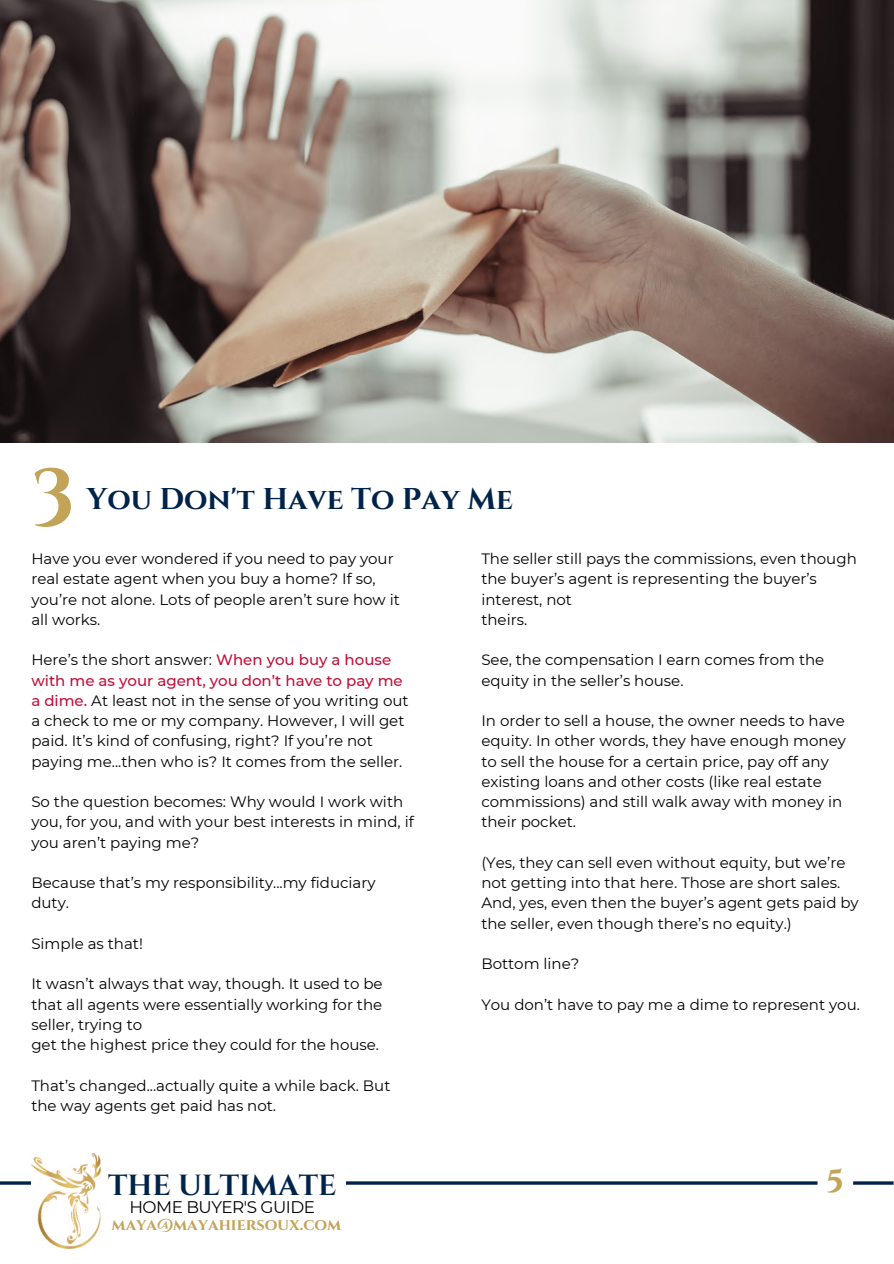
<style>
.page{position:relative;width:894px;height:1264px;background:#fff}
.page>*{position:absolute;margin:0;border:0;box-sizing:border-box;transform-origin:0 0}
.t1{font:700 77.1px "Cinzel";color:#c3a357}
.t2{font:700 31.5px "Cinzel";color:#c3a357}
.t3{font:700 30px "Cinzel";color:#002349}
.t4{font:700 29.1px "Cinzel";color:#002349}
.t5{font:16.8px "Montserrat";letter-spacing:-.03em;color:#000}
.t6{font:700 16.35px "Cinzel";color:#c3a357}
.t7{font:15px/20.2px "Montserrat";color:#000}
.s1{font-weight:500;color:#bf103a}
</style>
<div class="page">
<hr style="left:0;top:1181px;width:893px;height:3px;background:#002349">
<div style="left:31px;top:1153px;width:315px;height:95px;background:#fff"></div>
<img style="left:31px;top:1153px;width:71px;height:95px">
<img style="left:0;top:0;width:893px;height:442px">
<div style="left:817px;top:1156px;width:35px;height:51px;background:#fff;border-radius:13px"></div>
<h1 class="t1" style="left:31px;top:448px;width:45px">3</h1>
<h3 class="t3" style="left:86px;top:480px;width:428px">You Don't Have To Pay Me</h3>
<p class="t7" style="left:31px;top:548px;width:370px">Have you ever wondered if you need to pay your real estate agent when you buy a home? If so, you’re not alone. Lots of people aren’t sure how it all works.</p>
<p class="t7" style="left:31px;top:650px;width:378px">Here’s the short answer: <span class="s1">When you buy a house with me as your agent, you don’t have to pay me a dime.</span> At least not in the sense of you writing out a check to me or my company. However, I will get paid. It’s kind of confusing, right? If you’re not paying me...then who is? It comes from the seller.</p>
<p class="t7" style="left:31px;top:791px;width:384px">So the question becomes: Why would I work with you, for you, and with your best interests in mind, if you aren’t paying me?</p>
<p class="t7" style="left:31px;top:872px;width:345px">Because that’s my responsibility...my fiduciary duty.</p>
<p class="t7" style="left:31px;top:933px;width:113px">Simple as that!</p>
<p class="t7" style="left:31px;top:974px;width:352px">It wasn’t always that way, though. It used to be that all agents were essentially working for the seller, trying to<br>get the highest price they could for the house.</p>
<p class="t7" style="left:31px;top:1075px;width:360px">That’s changed...actually quite a while back. But the way agents get paid has not.</p>
<h3 class="t4" style="left:108px;top:1166px;width:230px">THE ULTIMATE</h3>
<p class="t5" style="left:129px;top:1196px;width:187px">HOME BUYER'S GUIDE</p>
<p class="t6" style="left:112px;top:1214px;width:231px">maya@mayahiersoux.com</p>
<p class="t7" style="left:481px;top:548px;width:377px">The seller still pays the commissions, even though the buyer’s agent is representing the buyer’s interest, not<br>theirs.</p>
<p class="t7" style="left:481px;top:650px;width:344px">See, the compensation I earn comes from the equity in the seller’s house.</p>
<p class="t7" style="left:481px;top:710px;width:366px">In order to sell a house, the owner needs to have equity. In other words, they have enough money to sell the house for a certain price, pay off any existing loans and other costs (like real estate commissions) and still walk away with money in their pocket.</p>
<p class="t7" style="left:481px;top:852px;width:379px">(Yes, they can sell even without equity, but we’re not getting into that here. Those are short sales.<br>And, yes, even then the buyer’s agent gets paid by the seller, even though there’s no equity.)</p>
<p class="t7" style="left:481px;top:953px;width:99px">Bottom line?</p>
<p class="t7" style="left:481px;top:994px;width:380px">You don’t have to pay me a dime to represent you.</p>
<h2 class="t2" style="left:826px;top:1160px;width:19px">5</h2>
</div>
